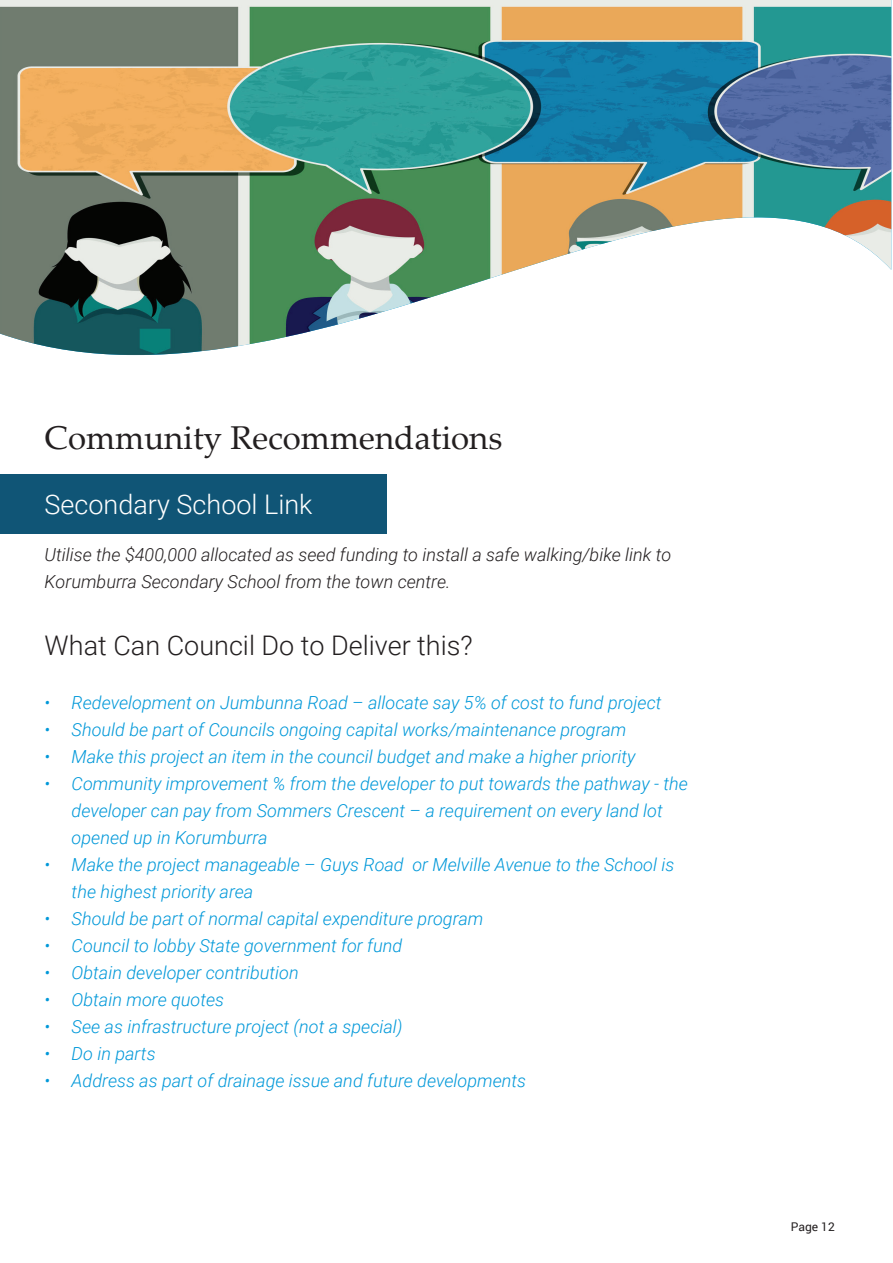
<style>
.page{position:relative;width:893px;height:1263px;background:#fff}
.page>*{position:absolute;margin:0;border:0;box-sizing:border-box;transform-origin:0 0}
.t1{font:33px "Palatino Linotype";color:#231f20}
.t2{font:300 27px "Roboto";color:#231f20}
.t3{font:300 27px "Roboto";color:#fff}
.t4{font:italic 300 18px/27px "Roboto";color:#0098d9}
.t5{font:italic 300 18px/27px "Roboto";color:#231f20}
.t6{font:12px "Roboto";color:#231f20}
</style>
<div class="page">
<div style="left:0;top:474px;width:387px;height:60px;background:#105576"></div>
<img style="left:0;top:0;width:891px;height:356px">
<h1 class="t1" style="left:45px;top:415px;width:459px">Community Recommendations</h1>
<h2 class="t3" style="left:45px;top:486px;width:269px">Secondary School Link</h2>
<p class="t5" style="left:45px;top:540px;width:628px">Utilise the $400,000 allocated as seed funding to install a safe walking/bike link to<br>Korumburra Secondary School from the town centre.</p>
<h2 class="t2" style="left:45px;top:626px;width:430px">What Can Council Do to Deliver this?</h2>
<p class="t4" style="left:45px;top:688px;width:618px">• Redevelopment on Jumbunna Road – allocate say 5% of cost to fund project</p>
<p class="t4" style="left:45px;top:715px;width:583px">• Should be part of Councils ongoing capital works/maintenance program</p>
<p class="t4" style="left:45px;top:742px;width:592px">• Make this project an item in the council budget and make a higher priority</p>
<p class="t4" style="left:72px;top:769px;width:618px;text-indent:-27px">• Community improvement % from the developer to put towards the pathway - the developer can pay from Sommers Crescent – a requirement on every land lot opened up in Korumburra</p>
<p class="t4" style="left:72px;top:850px;width:604px;text-indent:-27px">• Make the project manageable – Guys Road or Melville Avenue to the School is the highest priority area</p>
<p class="t4" style="left:45px;top:904px;width:440px">• Should be part of normal capital expenditure program</p>
<p class="t4" style="left:45px;top:931px;width:359px">• Council to lobby State government for fund</p>
<p class="t4" style="left:45px;top:958px;width:256px">• Obtain developer contribution</p>
<p class="t4" style="left:45px;top:985px;width:181px">• Obtain more quotes</p>
<p class="t4" style="left:45px;top:1012px;width:359px">• See as infrastructure project (not a special)</p>
<p class="t4" style="left:45px;top:1039px;width:112px">• Do in parts</p>
<p class="t4" style="left:45px;top:1066px;width:483px">• Address as part of drainage issue and future developments</p>
<p class="t6" style="left:791px;top:1218px;width:45px">Page 12</p>
</div>
